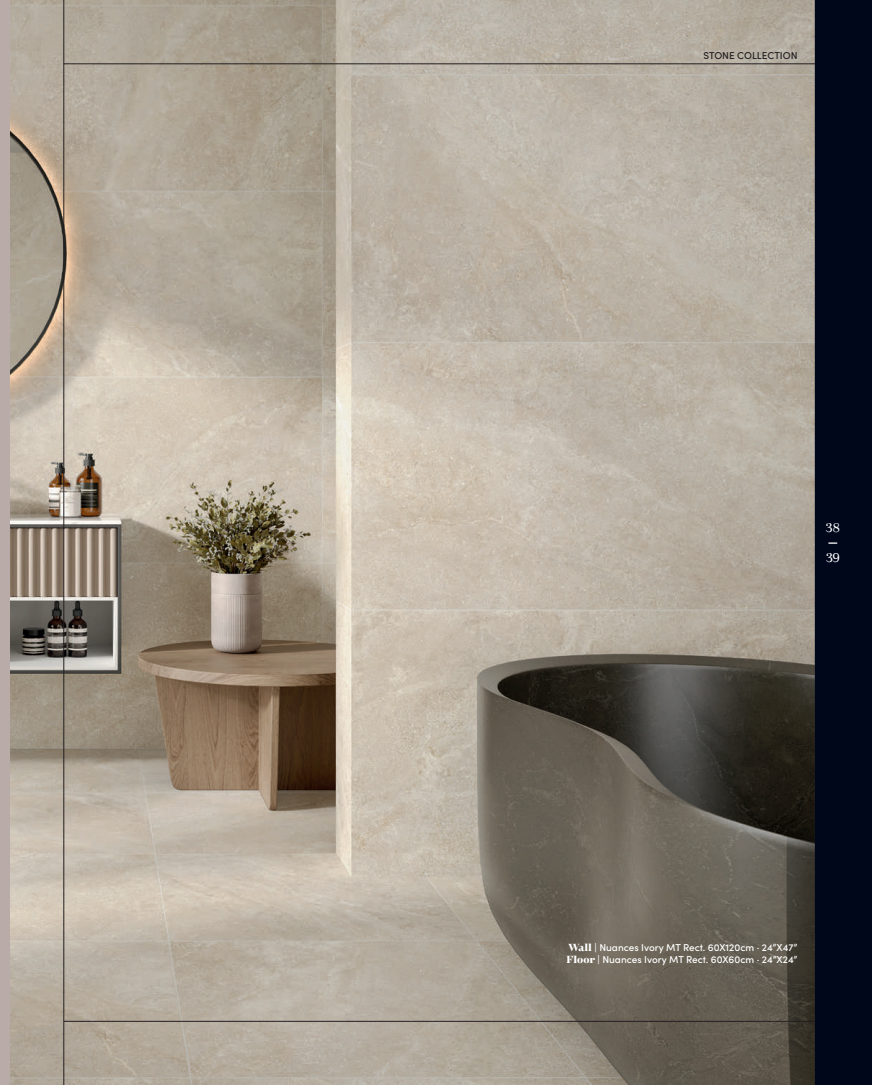
<style>
.page{position:relative;width:872px;height:1085px;background:#fff}
.page>*{position:absolute;margin:0;border:0;box-sizing:border-box;transform-origin:0 0}
.t1{font:12.5px "Temeraire";color:#fff}
.t2{font:600 12.5px "Sofia Pro";color:#fff}
.t3{font:500 10px/12px "Sofia Pro";color:#fff}
.t4{font:500 10px "Sofia Pro";color:#231f20}
.s1{font-family:"Temeraire Display";font-weight:900}
</style>
<div class="page">
<div style="left:0;top:0;width:11px;height:1084px;background:#b9aba7"></div>
<img style="left:11px;top:0;width:804px;height:1084px">
<hr style="left:64px;top:64px;width:751px;height:1px;background:#231f20">
<hr style="left:64px;top:1020px;width:751px;height:1px;background:#231f20">
<hr style="left:64px;top:0;width:1px;height:1084px;background:#231f20">
<div style="left:815px;top:0;width:57px;height:1084px;background:#00071b"></div>
<p class="t4" style="left:703px;top:48px;width:95px">STONE COLLECTION</p>
<p class="t1" style="left:825px;top:519px;width:16px">38</p>
<p class="t2" style="left:827px;top:533px;width:12px">—</p>
<p class="t1" style="left:825px;top:549px;width:16px">39</p>
<p class="t3" style="left:566px;top:940px;width:233px"><span class="s1">Wall</span> | Nuances Ivory MT Rect. 60X120cm · 24”X47”<br><span class="s1">Floor</span> | Nuances Ivory MT Rect. 60X60cm · 24”X24”</p>
</div>
